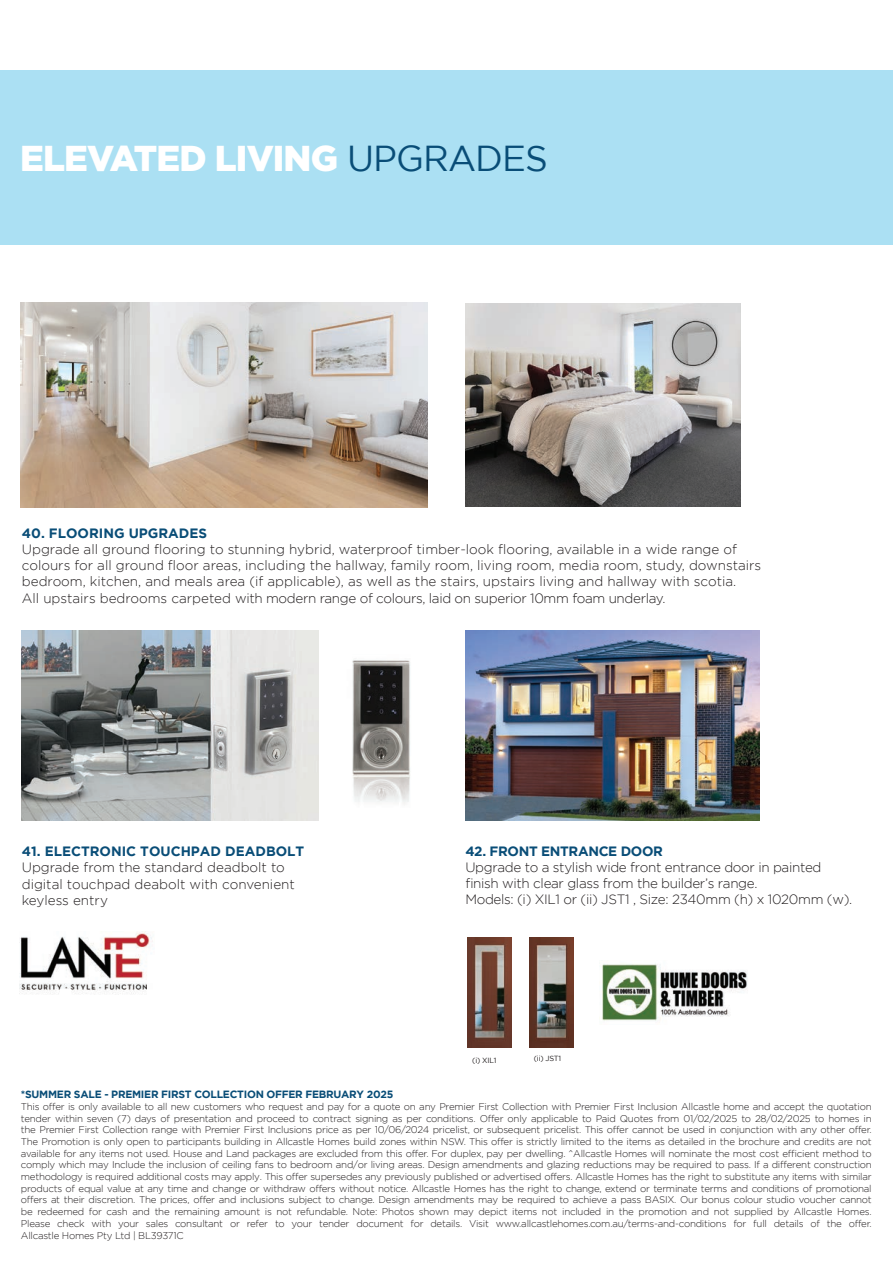
<style>
.page{position:relative;width:893px;height:1263px;background:#fff}
.page>*{position:absolute;margin:0;border:0;box-sizing:border-box;transform-origin:0 0}
.t1{font:900 36px "Gotham";letter-spacing:-.025em;color:#fff}
.t2{font:300 13.5px/16.2px "Gotham";color:#231f20}
.t3{font:300 13.5px/16.2px "Gotham";letter-spacing:-.025em;color:#231f20}
.t4{font:700 13.5px "Gotham";color:#094d77}
.t5{font:700 13.5px "Gotham";letter-spacing:-.025em;color:#094d77}
.t6{font:700 10.5px "Gotham";letter-spacing:-.025em;color:#094d77}
.t7{font:300 9.75px/11.7px "Gotham";letter-spacing:-.025em;color:#231f20;text-align:justify}
.t8{font:7.5px "Gotham";letter-spacing:-.025em;color:#231f20}
.s1{font-weight:400;color:#094d77}
</style>
<div class="page">
<div style="left:0;top:70px;width:893px;height:175px;background:#abe0f3"></div>
<img style="left:21px;top:302px;width:407px;height:205px">
<img style="left:465px;top:303px;width:276px;height:204px">
<img style="left:465px;top:630px;width:295px;height:190px">
<img style="left:530px;top:937px;width:44px;height:110px">
<img style="left:467px;top:937px;width:44px;height:110px">
<img style="left:601px;top:963px;width:147px;height:58px">
<img style="left:352px;top:660px;width:58px;height:144px">
<img style="left:21px;top:630px;width:298px;height:191px">
<img style="left:20px;top:931px;width:133px;height:63px">
<h1 class="t1" style="left:20px;top:137px;width:529px">ELEVATED LIVING <span class="s1">UPGRADES</span></h1>
<h2 class="t4" style="left:22px;top:525px;width:187px">40. FLOORING UPGRADES</h2>
<p class="t2" style="left:22px;top:541px;width:741px">Upgrade all ground flooring to stunning hybrid, waterproof timber-look flooring, available in a wide range of colours for all ground floor areas, including the hallway, family room, living room, media room, study, downstairs bedroom, kitchen, and meals area (if applicable), as well as the stairs, upstairs living and hallway with scotia.<br>All upstairs bedrooms carpeted with modern range of colours, laid on superior 10mm foam underlay.</p>
<h2 class="t4" style="left:22px;top:843px;width:284px">41. ELECTRONIC TOUCHPAD DEADBOLT</h2>
<h2 class="t2" style="left:22px;top:859px;width:275px">Upgrade from the standard deadbolt to digital touchpad deabolt with convenient keyless entry</h2>
<h2 class="t5" style="left:465px;top:843px;width:199px">42. FRONT ENTRANCE DOOR</h2>
<h2 class="t3" style="left:465px;top:859px;width:388px">Upgrade to a stylish wide front entrance door in painted finish with clear glass from the builder’s range.<br>Models: (i) XIL1 or (ii) JST1 , Size: 2340mm (h) x 1020mm (w).</h2>
<p class="t8" style="left:472px;top:1056px;width:26px">(i) XIL1</p>
<p class="t8" style="left:534px;top:1055px;width:29px">(ii) JST1</p>
<p class="t6" style="left:21px;top:1088px;width:374px">*SUMMER SALE - PREMIER FIRST COLLECTION OFFER FEBRUARY 2025</p>
<p class="t7" style="left:21px;top:1100px;width:852px">This offer is only available to all new customers who request and pay for a quote on any Premier First Collection with Premier First Inclusion Allcastle home and accept the quotation tender within seven (7) days of presentation and proceed to contract signing as per conditions. Offer only applicable to Paid Quotes from 01/02/2025 to 28/02/2025 to homes in the Premier First Collection range with Premier First Inclusions price as per 10/06/2024 pricelist, or subsequent pricelist. This offer cannot be used in conjunction with any other offer.<br>The Promotion is only open to participants building in Allcastle Homes build zones within NSW. This offer is strictly limited to the items as detailed in the brochure and credits are not available for any items not used. House and Land packages are excluded from this offer. For duplex, pay per dwelling. ^Allcastle Homes will nominate the most cost efficient method to comply which may Include the inclusion of ceiling fans to bedroom and/or living areas. Design amendments and glazing reductions may be required to pass. If a different construction methodology is required additional costs may apply. This offer supersedes any previously published or advertised offers. Allcastle Homes has the right to substitute any items with similar products of equal value at any time and change or withdraw offers without notice. Allcastle Homes has the right to change, extend or terminate terms and conditions of promotional offers at their discretion. The prices, offer and inclusions subject to change. Design amendments may be required to achieve a pass BASIX. Our bonus colour studio voucher cannot be redeemed for cash and the remaining amount is not refundable. Note: Photos shown may depict items not included in the promotion and not supplied by Allcastle Homes.<br>Please check with your sales consultant or refer to your tender document for details. Visit www.allcastlehomes.com.au/terms-and-conditions for full details of the offer.<br>Allcastle Homes Pty Ltd | BL39371C</p>
</div>
